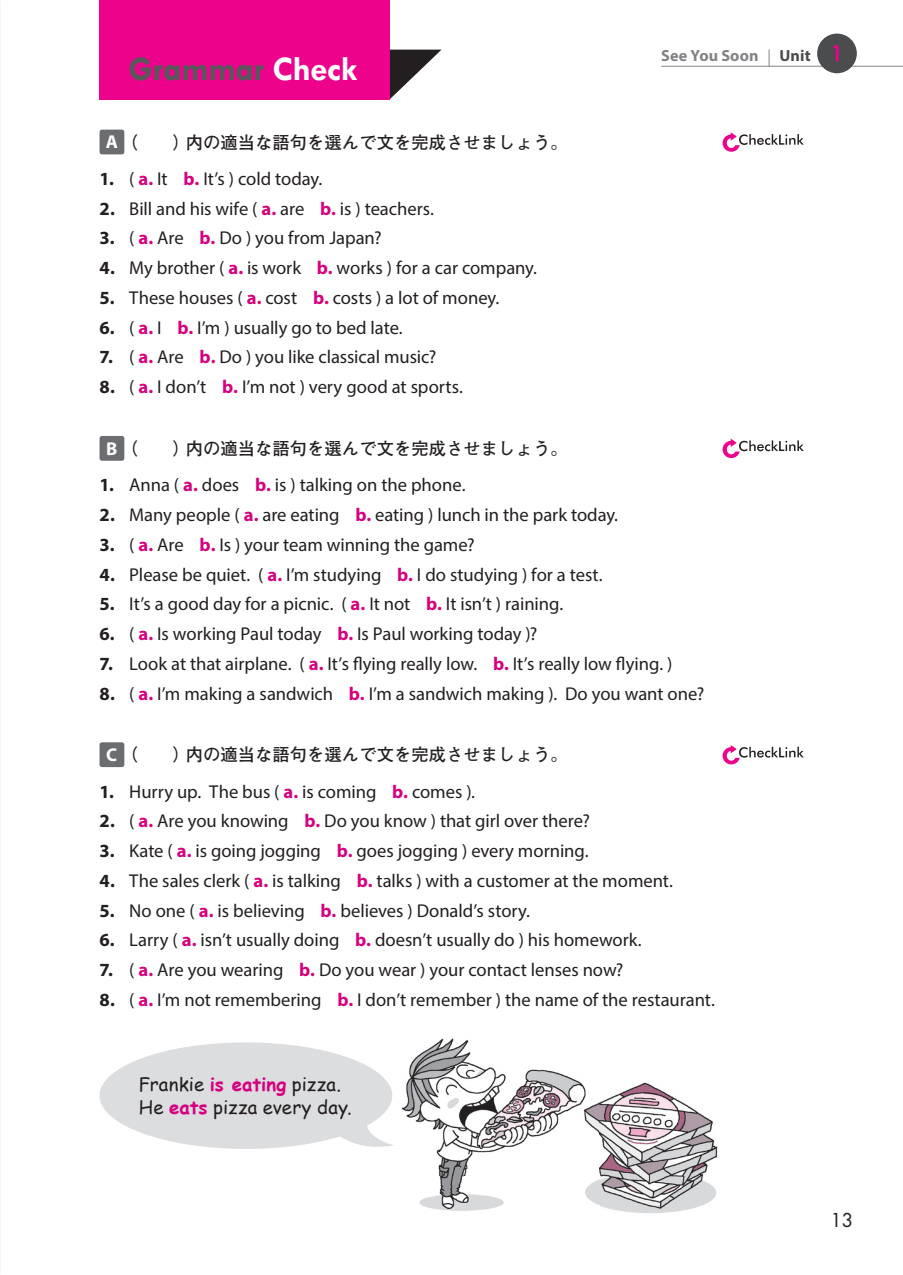
<style>
.page{position:relative;width:903px;height:1275px;background:#fff}
.page>*{position:absolute;margin:0;border:0;box-sizing:border-box;transform-origin:0 0}
.t1{font:700 34.65px "Tw Cen";letter-spacing:-.005em;color:#57585a}
.t2{font:18.55px "Myriad Pro";letter-spacing:-.005em;color:#231f20}
.t3{font:18.55px/22.4px "Comic Sans MS";color:#231f20}
.t4{font:18.55px "Futura";color:#231f20}
.t5{font:700 17.32px "Futo Go B101 Pro";color:#231f20}
.t6{font:700 16.1px "Myriad Pro";letter-spacing:.01em;color:#808285}
.t7{font:700 16.1px "Myriad Pro";color:#4b4c4d}
.s1{color:#fff}
.s2{font-family:"Myriad Pro";font-size:18.55px;color:#fff}
.s3{font-weight:700}
.s4{font-weight:700;color:#d6017f}
.s5{font-family:"Futura";font-weight:400;font-size:19.78px;color:#ed028c}
</style>
<div class="page">
<hr style="left:662px;top:66px;width:241px;height:1px;background:#808285">
<svg style="left:768px;top:50px;width:1px;height:16px"></svg>
<div style="left:817px;top:34px;width:40px;height:39px;background:#4b4c4d;border-radius:50%"></div>
<svg style="left:389px;top:50px;width:52px;height:50px"></svg>
<div style="left:99px;top:0;width:290px;height:100px;background:#ed028c"></div>
<div style="left:100px;top:130px;width:24px;height:24px;background:#6c6d70;border-radius:2px"></div>
<svg style="left:722px;top:132px;width:82px;height:20px"></svg>
<div style="left:100px;top:436px;width:24px;height:25px;background:#6c6d70;border-radius:2px"></div>
<svg style="left:722px;top:439px;width:82px;height:19px"></svg>
<div style="left:100px;top:742px;width:24px;height:25px;background:#6c6d70;border-radius:2px"></div>
<svg style="left:722px;top:745px;width:82px;height:19px"></svg>
<img style="left:401px;top:1038px;width:317px;height:175px">
<svg style="left:100px;top:1042px;width:294px;height:107px"></svg>
<h1 class="t1" style="left:129px;top:49px;width:230px">Grammar <span class="s1">Check</span></h1>
<p class="t5" style="left:106px;top:128px;width:463px"><span class="s2">A</span> （　　）内の適当な語句を選んで文を完成させましょう。</p>
<p class="t2" style="left:100px;top:167px;width:224px"><span class="s3">1.</span> ( <span class="s4">a.</span> It <span class="s4">b.</span> It’s ) cold today.</p>
<p class="t2" style="left:100px;top:197px;width:336px"><span class="s3">2.</span> Bill and his wife ( <span class="s4">a.</span> are <span class="s4">b.</span> is ) teachers.</p>
<p class="t2" style="left:100px;top:227px;width:284px"><span class="s3">3.</span> ( <span class="s4">a.</span> Are <span class="s4">b.</span> Do ) you from Japan?</p>
<p class="t2" style="left:100px;top:256px;width:439px"><span class="s3">4.</span> My brother ( <span class="s4">a.</span> is work <span class="s4">b.</span> works ) for a car company.</p>
<p class="t2" style="left:100px;top:286px;width:401px"><span class="s3">5.</span> These houses ( <span class="s4">a.</span> cost <span class="s4">b.</span> costs ) a lot of money.</p>
<p class="t2" style="left:100px;top:316px;width:305px"><span class="s3">6.</span> ( <span class="s4">a.</span> I <span class="s4">b.</span> I’m ) usually go to bed late.</p>
<p class="t2" style="left:100px;top:346px;width:338px"><span class="s3">7.</span> ( <span class="s4">a.</span> Are <span class="s4">b.</span> Do ) you like classical music?</p>
<p class="t2" style="left:100px;top:376px;width:365px"><span class="s3">8.</span> ( <span class="s4">a.</span> I don’t <span class="s4">b.</span> I’m not ) very good at sports.</p>
<p class="t6" style="left:661px;top:45px;width:99px">See You Soon</p>
<p class="t7" style="left:779px;top:45px;width:65px">Unit <span class="s5">1</span></p>
<p class="t5" style="left:106px;top:435px;width:463px"><span class="s2">B</span> （　　）内の適当な語句を選んで文を完成させましょう。</p>
<p class="t2" style="left:100px;top:474px;width:367px"><span class="s3">1.</span> Anna ( <span class="s4">a.</span> does <span class="s4">b.</span> is ) talking on the phone.</p>
<p class="t2" style="left:100px;top:503px;width:520px"><span class="s3">2.</span> Many people ( <span class="s4">a.</span> are eating <span class="s4">b.</span> eating ) lunch in the park today.</p>
<p class="t2" style="left:100px;top:533px;width:377px"><span class="s3">3.</span> ( <span class="s4">a.</span> Are <span class="s4">b.</span> Is ) your team winning the game?</p>
<p class="t2" style="left:100px;top:563px;width:504px"><span class="s3">4.</span> Please be quiet. ( <span class="s4">a.</span> I’m studying <span class="s4">b.</span> I do studying ) for a test.</p>
<p class="t2" style="left:100px;top:593px;width:465px"><span class="s3">5.</span> It’s a good day for a picnic. ( <span class="s4">a.</span> It not <span class="s4">b.</span> It isn’t ) raining.</p>
<p class="t2" style="left:100px;top:622px;width:439px"><span class="s3">6.</span> ( <span class="s4">a.</span> Is working Paul today <span class="s4">b.</span> Is Paul working today )?</p>
<p class="t2" style="left:100px;top:652px;width:574px"><span class="s3">7.</span> Look at that airplane. ( <span class="s4">a.</span> It’s flying really low. <span class="s4">b.</span> It’s really low flying. )</p>
<p class="t2" style="left:100px;top:682px;width:606px"><span class="s3">8.</span> ( <span class="s4">a.</span> I’m making a sandwich <span class="s4">b.</span> I’m a sandwich making ). Do you want one?</p>
<p class="t5" style="left:106px;top:741px;width:463px"><span class="s2">C</span> （　　）内の適当な語句を選んで文を完成させましょう。</p>
<p class="t2" style="left:100px;top:780px;width:377px"><span class="s3">1.</span> Hurry up. The bus ( <span class="s4">a.</span> is coming <span class="s4">b.</span> comes ).</p>
<p class="t2" style="left:100px;top:810px;width:492px"><span class="s3">2.</span> ( <span class="s4">a.</span> Are you knowing <span class="s4">b.</span> Do you know ) that girl over there?</p>
<p class="t2" style="left:100px;top:839px;width:491px"><span class="s3">3.</span> Kate ( <span class="s4">a.</span> is going jogging <span class="s4">b.</span> goes jogging ) every morning.</p>
<p class="t2" style="left:100px;top:869px;width:575px"><span class="s3">4.</span> The sales clerk ( <span class="s4">a.</span> is talking <span class="s4">b.</span> talks ) with a customer at the moment.</p>
<p class="t2" style="left:100px;top:899px;width:432px"><span class="s3">5.</span> No one ( <span class="s4">a.</span> is believing <span class="s4">b.</span> believes ) Donald’s story.</p>
<p class="t2" style="left:100px;top:929px;width:544px"><span class="s3">6.</span> Larry ( <span class="s4">a.</span> isn’t usually doing <span class="s4">b.</span> doesn’t usually do ) his homework.</p>
<p class="t2" style="left:100px;top:958px;width:525px"><span class="s3">7.</span> ( <span class="s4">a.</span> Are you wearing <span class="s4">b.</span> Do you wear ) your contact lenses now?</p>
<p class="t2" style="left:100px;top:988px;width:617px"><span class="s3">8.</span> ( <span class="s4">a.</span> I’m not remembering <span class="s4">b.</span> I don’t remember ) the name of the restaurant.</p>
<p class="t3" style="left:139px;top:1073px;width:214px">Frankie <span class="s4">is eating</span> pizza.<br>He <span class="s4">eats</span> pizza every day.</p>
<p class="t4" style="left:830px;top:1207px;width:24px">13</p>
</div>
